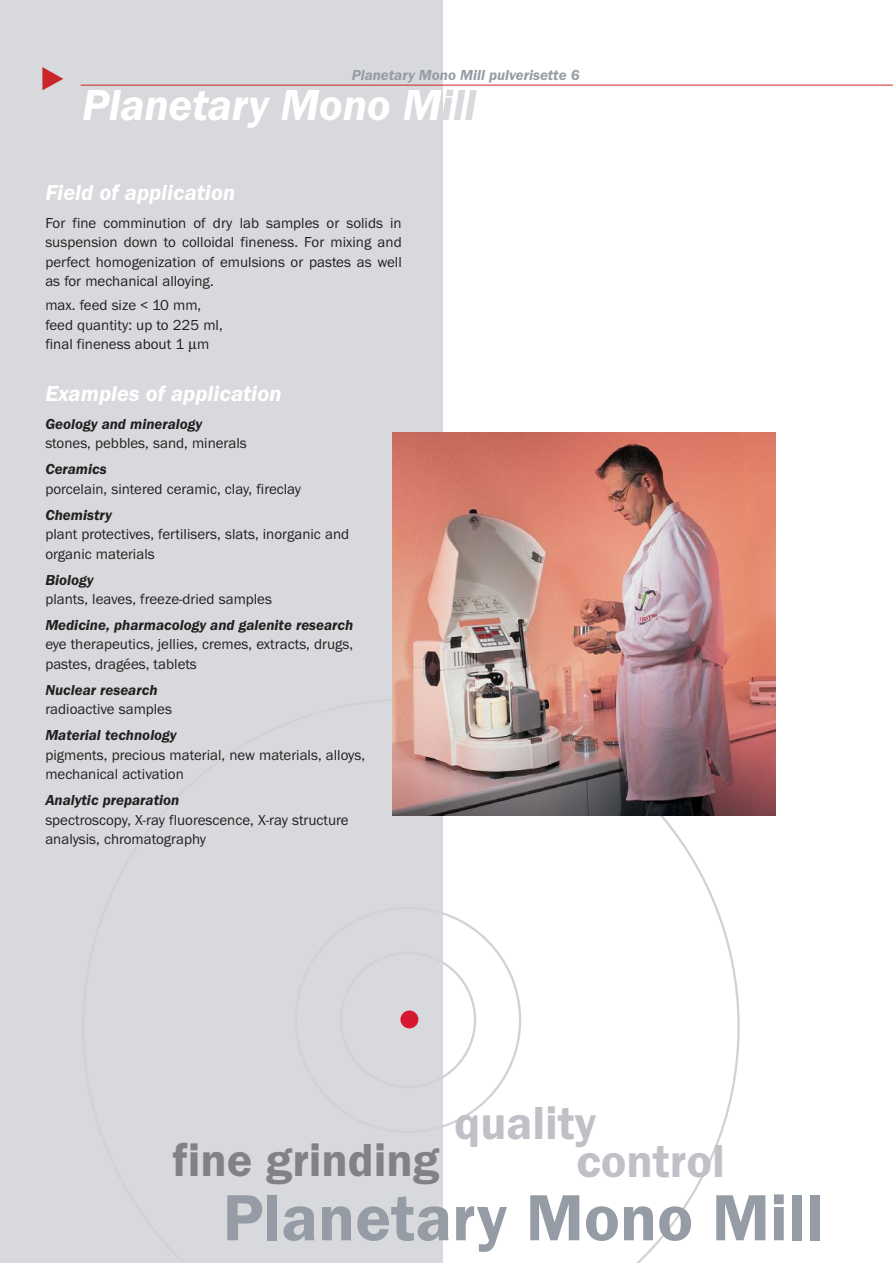
<style>
.page{position:relative;width:893px;height:1263px;background:#fff}
.page>*{position:absolute;margin:0;border:0;box-sizing:border-box;transform-origin:0 0}
.t1{font:600 67.5px "Franklin Gothic Itc T";color:#969ca5}
.t2{font:600 48px "Franklin Gothic Itc T";color:#bfc1c7}
.t3{font:600 48px "Franklin Gothic Itc T";color:#808284}
.t4{font:italic 600 45px "Franklin Gothic Itc T";letter-spacing:-.005em;color:#fff}
.t5{font:30px "European Pi Three";color:#c9252b}
.t6{font:italic 600 22.5px "Franklin Gothic Itc T";color:#fff}
.t7{font:15px/19.5px "Franklin Gothic Itc T";color:#231f20}
.t8{font:italic 600 15px "Franklin Gothic Itc T";color:#231f20}
.t9{font:italic 600 15px "Franklin Gothic Itc T";color:#969ca5}
.s1{color:#d8d9dc}
</style>
<div class="page">
<div style="left:0;top:0;width:442px;height:1263px;background:#d8d9dc"></div>
<hr style="left:81px;top:85px;width:811px;height:1px;background:#c9252b">
<svg style="left:392px;top:815px;width:348px;height:448px"></svg>
<img style="left:392px;top:432px;width:383px;height:383px">
<h3 class="t5" style="left:40px;top:59px;width:27px">-</h3>
<p class="t9" style="left:352px;top:69px;width:229px">Planetary Mono Mill pulverisette 6</p>
<h3 class="t4" style="left:82px;top:87px;width:396px">Planetary Mono M<span class="s1">ill</span></h3>
<h3 class="t6" style="left:45px;top:184px;width:191px">Field of application</h3>
<p class="t7" style="left:45px;top:214px;width:358px;text-align:justify">For fine comminution of dry lab samples or solids in suspension down to colloidal fineness. For mixing and perfect homogenization of emulsions or pastes as well as for mechanical alloying.</p>
<p class="t7" style="left:45px;top:296px;width:179px">max. feed size &lt; 10 mm, feed quantity: up to 225 ml, final fineness about 1 μm</p>
<h3 class="t6" style="left:45px;top:385px;width:238px">Examples of application</h3>
<p class="t8" style="left:45px;top:418px;width:158px">Geology and mineralogy</p>
<p class="t7" style="left:45px;top:435px;width:203px">stones, pebbles, sand, minerals</p>
<p class="t8" style="left:45px;top:463px;width:63px">Ceramics</p>
<p class="t7" style="left:45px;top:480px;width:257px">porcelain, sintered ceramic, clay, fireclay</p>
<p class="t8" style="left:45px;top:509px;width:68px">Chemistry</p>
<p class="t7" style="left:45px;top:525px;width:305px">plant protectives, fertilisers, slats, inorganic and organic materials</p>
<p class="t8" style="left:45px;top:574px;width:50px">Biology</p>
<p class="t7" style="left:45px;top:590px;width:228px">plants, leaves, freeze-dried samples</p>
<p class="t8" style="left:45px;top:619px;width:309px">Medicine, pharmacology and galenite research</p>
<p class="t7" style="left:45px;top:636px;width:309px">eye therapeutics, jellies, cremes, extracts, drugs, pastes, dragées, tablets</p>
<p class="t8" style="left:45px;top:684px;width:114px">Nuclear research</p>
<p class="t7" style="left:45px;top:700px;width:128px">radioactive samples</p>
<p class="t8" style="left:45px;top:729px;width:133px">Material technology</p>
<p class="t7" style="left:45px;top:746px;width:321px">pigments, precious material, new materials, alloys, mechanical activation</p>
<p class="t8" style="left:45px;top:794px;width:135px">Analytic preparation</p>
<p class="t7" style="left:45px;top:811px;width:305px">spectroscopy, X-ray fluorescence, X-ray structure analysis, chromatography</p>
<h2 class="t2" style="left:454px;top:1104px;width:143px">quality</h2>
<h2 class="t3" style="left:172px;top:1141px;width:268px">fine grinding</h2>
<h2 class="t2" style="left:576px;top:1142px;width:150px">control</h2>
<h1 class="t1" style="left:223px;top:1191px;width:602px">Planetary Mono Mill</h1>
</div>
